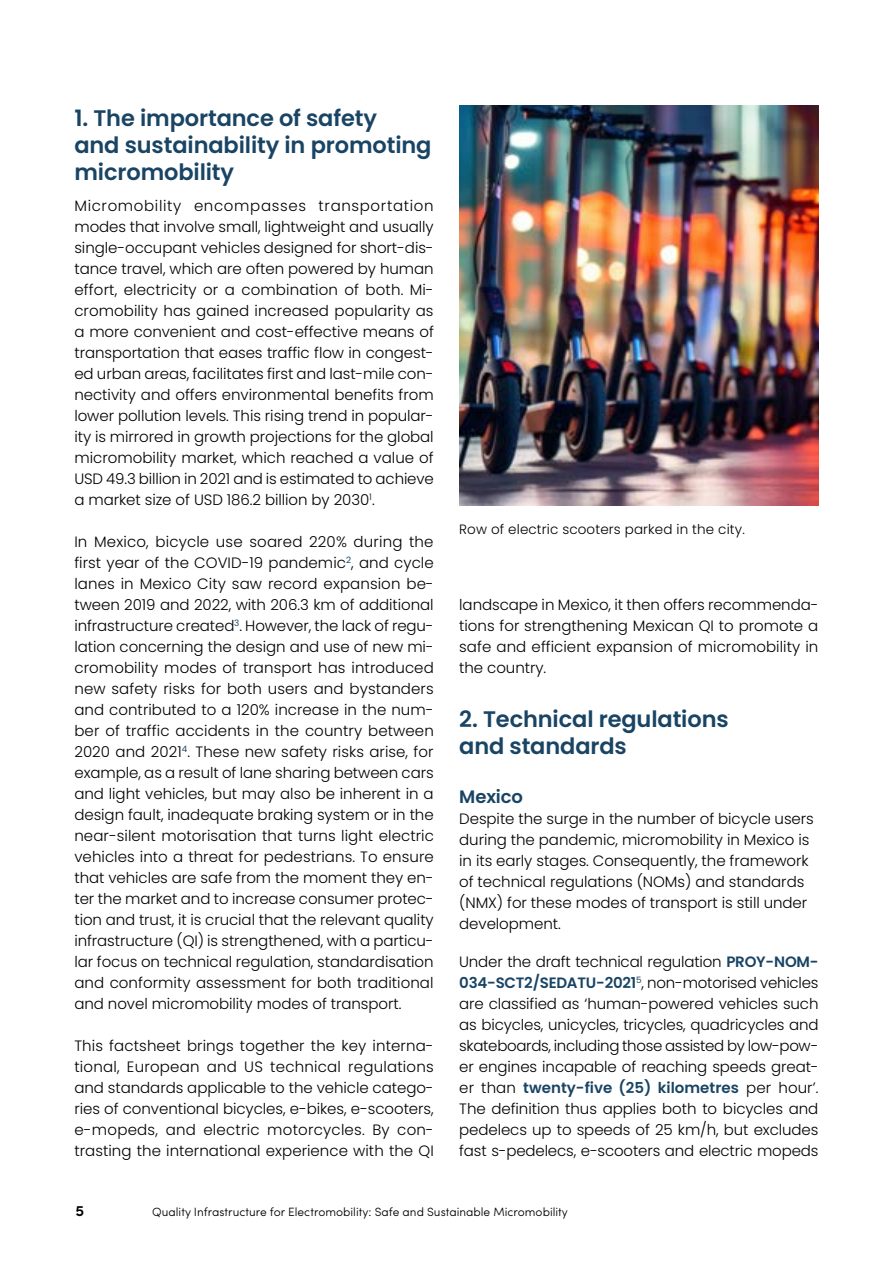
<style>
.page{position:relative;width:893px;height:1263px;background:#fff}
.page>*{position:absolute;margin:0;border:0;box-sizing:border-box;transform-origin:0 0}
.t1{font:600 22.5px/27px "Poppins";letter-spacing:-.005em;color:#194464}
.t2{font:600 18px "Poppins";letter-spacing:-.005em;color:#194464}
.t3{font:300 15px/21px "Poppins";letter-spacing:-.005em;color:#000;text-align:justify}
.t4{font:600 15px "Sofia Pro";color:#000}
.t5{font:300 13.5px "Poppins";letter-spacing:.01em;color:#000}
.t6{font:300 12px "Sofia Pro";color:#000}
.s1{font-weight:600;color:#194464}
</style>
<div class="page">
<img style="left:459px;top:106px;width:360px;height:399px">
<h1 class="t1" style="left:74px;top:104px;width:359px">1. The importance of safety<br>and sustainability in promoting micromobility</h1>
<p class="t3" style="left:74px;top:195px;width:361px">Micromobility encompasses transportation modes that involve small, lightweight and usually single-occupant vehicles designed for short-dis&shy;tance travel, which are often powered by human effort, electricity or a combination of both. Mi&shy;cromobility has gained increased popularity as a more convenient and cost-effective means of transportation that eases traffic flow in congest&shy;ed urban areas, facilitates first and last-mile con&shy;nectivity and offers environmental benefits from lower pollution levels. This rising trend in popular&shy;ity is mirrored in growth projections for the global micromobility market, which reached a value of USD 49.3 billion in 2021 and is estimated to achieve a market size of USD 186.2 billion by 2030<sup>1</sup>.</p>
<p class="t3" style="left:74px;top:531px;width:361px">In Mexico, bicycle use soared 220% during the first year of the COVID-19 pandemic<sup>2</sup>, and cycle lanes in Mexico City saw record expansion be&shy;tween 2019 and 2022, with 206.3 km of additional infrastructure created<sup>3</sup>. However, the lack of regu&shy;lation concerning the design and use of new mi&shy;cromobility modes of transport has introduced new safety risks for both users and bystanders and contributed to a 120% increase in the num&shy;ber of traffic accidents in the country between 2020 and 2021<sup>4</sup>. These new safety risks arise, for example, as a result of lane sharing between cars and light vehicles, but may also be inherent in a design fault, inadequate braking system or in the near-silent motorisation that turns light electric vehicles into a threat for pedestrians. To ensure that vehicles are safe from the moment they en&shy;ter the market and to increase consumer protec&shy;tion and trust, it is crucial that the relevant quality infrastructure (QI) is strengthened, with a particu&shy;lar focus on technical regulation, standardisation and conformity assessment for both traditional and novel micromobility modes of transport.</p>
<p class="t3" style="left:74px;top:1035px;width:361px">This factsheet brings together the key interna&shy;tional, European and US technical regulations and standards applicable to the vehicle catego&shy;ries of conventional bicycles, e-bikes, e-scooters, e-mopeds, and electric motorcycles. By con&shy;trasting the international experience with the QI</p>
<p class="t5" style="left:459px;top:521px;width:287px">Row of electric scooters parked in the city.</p>
<p class="t3" style="left:459px;top:594px;width:361px">landscape in Mexico, it then offers recommenda&shy;tions for strengthening Mexican QI to promote a safe and efficient expansion of micromobility in the country.</p>
<h1 class="t1" style="left:459px;top:706px;width:271px">2. Technical regulations and standards</h1>
<p class="t2" style="left:459px;top:786px;width:65px">Mexico</p>
<p class="t3" style="left:459px;top:808px;width:356px;text-align:left">Despite the surge in the number of bicycle users during the pandemic, micromobility in Mexico is in its early stages. Consequently, the framework of technical regulations (NOMs) and standards (NMX) for these modes of transport is still under development.</p>
<p class="t3" style="left:459px;top:951px;width:361px">Under the draft technical regulation <span class="s1">PROY-NOM-034-SCT2/SEDATU-2021</span><sup>5</sup>, non-motorised vehicles are classified as ‘human-powered vehicles such as bicycles, unicycles, tricycles, quadricycles and skateboards, including those assisted by low-pow&shy;er engines incapable of reaching speeds great&shy;er than <span class="s1">twenty-five (25) kilometres</span> per hour’.<br>The definition thus applies both to bicycles and pedelecs up to speeds of 25 km/h, but excludes fast s-pedelecs, e-scooters and electric mopeds</p>
<p class="t4" style="left:75px;top:1199px;width:10px">5</p>
<p class="t6" style="left:152px;top:1202px;width:417px">Quality Infrastructure for Electromobility: Safe and Sustainable Micromobility</p>
</div>
